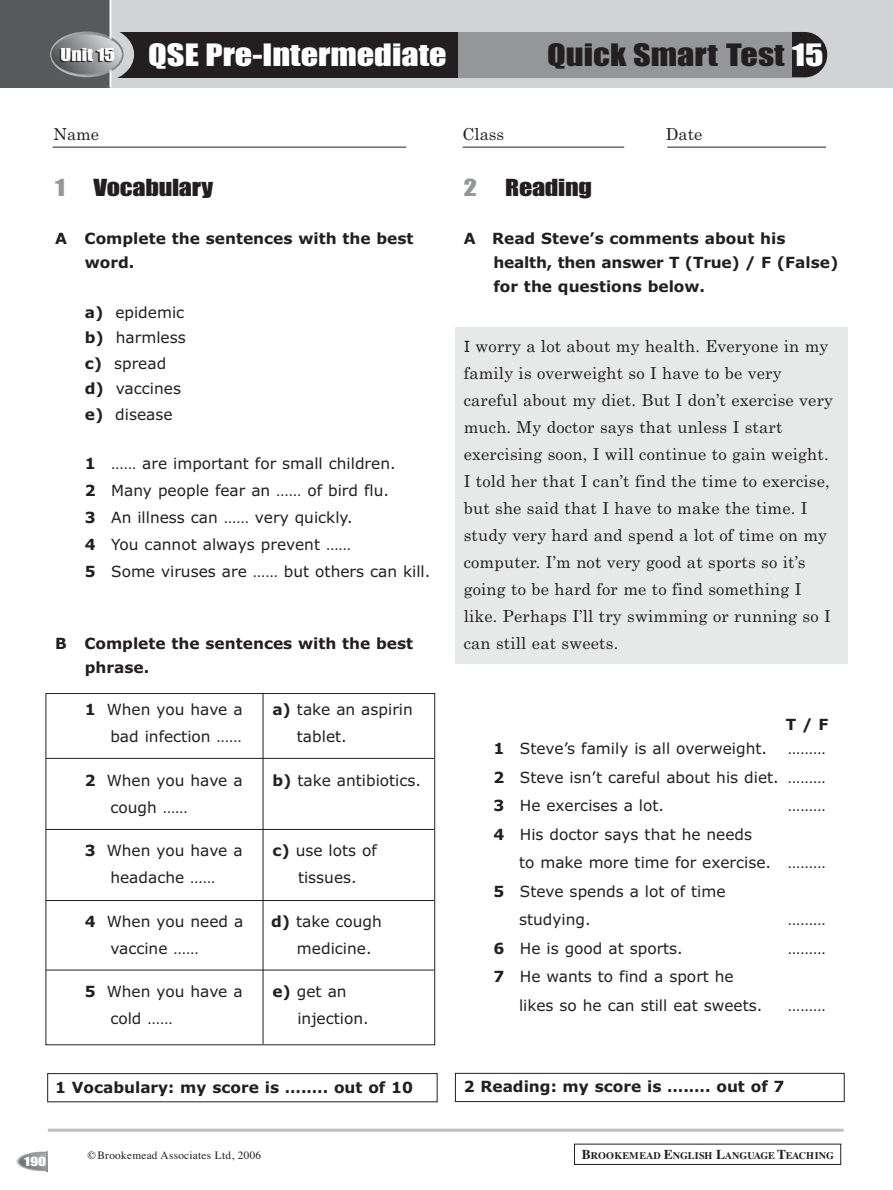
<style>
.page{position:relative;width:893px;height:1190px;background:#fff}
.page>*{position:absolute;margin:0;border:0;box-sizing:border-box;transform-origin:0 0}
.t1{font:28.5px "Impact";color:#fff;scale:1.2 1}
.t2{font:28.5px "Impact";color:#231f20;scale:1.2 1}
.t3{font:21.75px "Impact";letter-spacing:-.01em;color:#231f20;scale:1.2 1}
.t4{font:21.75px "Impact";color:#949698;scale:1.2 1}
.t5{font:16.5px/27px "Century Schoolbook";letter-spacing:.01em;color:#231f20}
.t6{font:15.3px/25.5px "Verdana";color:#231f20}
.t7{font:700 15.3px/24px "Verdana";color:#231f20}
.t8{font:11.7px "Impact";color:#fff;scale:1.3 1}
.t9{font:11.25px "Times";letter-spacing:.025em;color:#231f20}
.t10{font:700 10.2px "Times";color:#231f20}
.s1{color:#fff}
.s2{font-weight:700}
.s3{font-family:"Verdana";font-size:15.3px}
.s4{font-size:13.5px}
</style>
<div class="page">
<div style="left:46px;top:693px;width:389px;height:352px;border:1px solid #231f20"></div>
<div style="left:455px;top:1073px;width:389px;height:29px;border:1px solid #231f20"></div>
<div style="left:47px;top:1073px;width:390px;height:29px;border:1px solid #231f20"></div>
<div style="left:455px;top:327px;width:392px;height:336px;background:#e7e8e8"></div>
<div style="left:109px;top:0;width:783px;height:88px;background:#d1d3d4"></div>
<div style="left:761px;top:32px;width:66px;height:45px;background:#231f20;border-radius:23px"></div>
<div style="left:344px;top:32px;width:447px;height:45px;background:#949698"></div>
<div style="left:117px;top:32px;width:340px;height:45px;background:#231f20"></div>
<svg style="left:16px;top:1151px;width:52px;height:20px"></svg>
<svg style="left:19px;top:1153px;width:47px;height:16px"></svg>
<div style="left:18px;top:1152px;width:48px;height:18px;border:2px solid #949698;border-radius:50%"></div>
<svg style="left:47px;top:1151px;width:1px;height:20px"></svg>
<div style="left:48px;top:1146px;width:29px;height:44px;background:#fff"></div>
<svg style="left:46px;top:1152px;width:1px;height:18px"></svg>
<div style="left:64px;top:27px;width:70px;height:55px;background:#d1d3d4;border-radius:50%"></div>
<div style="left:0;top:0;width:110px;height:88px;background:#58595b"></div>
<svg style="left:50px;top:32px;width:74px;height:45px"></svg>
<hr style="left:109px;top:0;width:2px;height:88px;background:#fff">
<svg style="left:51px;top:34px;width:71px;height:41px"></svg>
<div style="left:51px;top:34px;width:72px;height:41px;border:2px solid #949698;border-radius:50%"></div>
<hr style="left:48px;top:1128px;width:795px;height:3px;background:#bcbec0">
<hr style="left:53px;top:147px;width:353px;height:1px;background:#231f20">
<hr style="left:462px;top:147px;width:162px;height:1px;background:#231f20">
<hr style="left:667px;top:147px;width:159px;height:1px;background:#231f20">
<hr style="left:263px;top:693px;width:1px;height:351px;background:#231f20">
<hr style="left:46px;top:758px;width:388px;height:1px;background:#231f20">
<hr style="left:46px;top:829px;width:388px;height:1px;background:#231f20">
<hr style="left:46px;top:900px;width:388px;height:1px;background:#231f20">
<hr style="left:46px;top:969px;width:388px;height:1px;background:#231f20">
<h1 class="t1" style="left:61px;top:46px;width:323px"><sup>Unit</sup> <sup>15</sup> QSE Pre-Intermediate</h1>
<h1 class="t2" style="left:547px;top:46px;width:232px">Quick Smart Test <span class="s1">15</span></h1>
<p class="t5" style="left:54px;top:122px;width:47px">Name</p>
<p class="t5" style="left:462px;top:122px;width:43px">Class</p>
<p class="t5" style="left:665px;top:122px;width:38px">Date</p>
<h2 class="t4" style="left:55px;top:180px;width:10px">1</h2>
<h2 class="t3" style="left:93px;top:180px;width:101px">Vocabulary</h2>
<p class="t7" style="left:85px;top:228px;width:330px;text-indent:-30px">A Complete the sentences with the best word.</p>
<p class="t6" style="left:85px;top:300px;width:102px"><span class="s2">a)</span> epidemic <span class="s2">b)</span> harmless <span class="s2">c)</span> spread <span class="s2">d)</span> vaccines <span class="s2">e)</span> disease</p>
<p class="t6" style="left:85px;top:451px;width:347px;line-height:27px"><span class="s2">1</span> …… are important for small children.<br><span class="s2">2</span> Many people fear an …… of bird flu.<br><span class="s2">3</span> An illness can …… very quickly.<br><span class="s2">4</span> You cannot always prevent ……<br><span class="s2">5</span> Some viruses are …… but others can kill.</p>
<p class="t7" style="left:85px;top:633px;width:330px;text-indent:-30px">B Complete the sentences with the best phrase.</p>
<p class="t6" style="left:85px;top:698px;width:159px"><span class="s2">1</span> When you have a</p>
<p class="t6" style="left:272px;top:698px;width:142px"><span class="s2">a)</span> take an aspirin</p>
<p class="t6" style="left:110px;top:725px;width:133px">bad infection ……</p>
<p class="t6" style="left:297px;top:725px;width:51px">tablet.</p>
<p class="t6" style="left:85px;top:768px;width:159px"><span class="s2">2</span> When you have a</p>
<p class="t6" style="left:272px;top:768px;width:150px"><span class="s2">b)</span> take antibiotics.</p>
<p class="t6" style="left:110px;top:795px;width:79px">cough ……</p>
<p class="t6" style="left:85px;top:839px;width:159px"><span class="s2">3</span> When you have a</p>
<p class="t6" style="left:272px;top:839px;width:106px"><span class="s2">c)</span> use lots of</p>
<p class="t6" style="left:110px;top:866px;width:106px">headache ……</p>
<p class="t6" style="left:298px;top:866px;width:60px">tissues.</p>
<p class="t6" style="left:85px;top:909px;width:160px"><span class="s2">4</span> When you need a</p>
<p class="t6" style="left:271px;top:909px;width:112px"><span class="s2">d)</span> take cough</p>
<p class="t6" style="left:110px;top:936px;width:90px">vaccine ……</p>
<p class="t6" style="left:297px;top:936px;width:76px">medicine.</p>
<p class="t6" style="left:85px;top:980px;width:159px"><span class="s2">5</span> When you have a</p>
<p class="t6" style="left:272px;top:980px;width:76px"><span class="s2">e)</span> get an</p>
<p class="t6" style="left:110px;top:1007px;width:64px">cold ……</p>
<p class="t6" style="left:297px;top:1007px;width:73px">injection.</p>
<p class="t7" style="left:55px;top:1077px;width:359px">1 Vocabulary: my score is ….…. out of 10</p>
<h2 class="t4" style="left:463px;top:180px;width:12px">2</h2>
<h2 class="t3" style="left:505px;top:180px;width:74px">Reading</h2>
<p class="t7" style="left:493px;top:228px;width:346px;text-indent:-30px">A Read Steve’s comments about his health, then answer T (True) / F (False) for the questions below.</p>
<p class="t5" style="left:463px;top:334px;width:371px"><span class="s3">I</span> worry a lot about my health. Everyone in my family is overweight so I have to be very careful about my diet. But I don’t exercise very much. My doctor says that unless I start exercising soon, I will continue to gain weight.<br>I told her that I can’t find the time to exercise, but she said that I have to make the time. I study very hard and spend a lot of time on my computer. I’m not very good at sports so it’s going to be hard for me to find something I like. Perhaps I’ll try swimming or running so I can still eat sweets.</p>
<p class="t7" style="left:786px;top:714px;width:44px">T / F</p>
<p class="t6" style="left:493px;top:737px;width:275px"><span class="s2">1</span> Steve’s family is all overweight.</p>
<p class="t6" style="left:493px;top:735px;width:334px;line-height:28.5px;text-align:justify;text-indent:294px">……… <span class="s2">2</span> Steve isn’t careful about his diet. ……… <span class="s2">3</span> He exercises a lot.</p>
<p class="t6" style="left:787px;top:794px;width:39px">………</p>
<p class="t6" style="left:493px;top:822px;width:260px"><span class="s2">4</span> His doctor says that he needs</p>
<p class="t6" style="left:519px;top:851px;width:308px">to make more time for exercise. ………</p>
<p class="t6" style="left:493px;top:879px;width:233px"><span class="s2">5</span> Steve spends a lot of time</p>
<p class="t6" style="left:519px;top:908px;width:73px">studying.</p>
<p class="t6" style="left:787px;top:908px;width:39px">………</p>
<p class="t6" style="left:493px;top:936px;width:191px"><span class="s2">6</span> He is good at sports.</p>
<p class="t6" style="left:787px;top:936px;width:39px">………</p>
<p class="t6" style="left:519px;top:963px;width:245px;line-height:28.5px;text-indent:-26px"><span class="s2">7</span> He wants to find a sport he likes so he can still eat sweets.</p>
<p class="t6" style="left:787px;top:993px;width:39px">………</p>
<p class="t7" style="left:463px;top:1075px;width:322px">2 Reading: my score is ….…. out of 7</p>
<p class="t8" style="left:24px;top:1157px;width:18px">190</p>
<p class="t9" style="left:88px;top:1150px;width:175px">©Brookemead Associates Ltd, 2006</p>
<p class="t10" style="left:581px;top:1151px;width:254px"><span class="s4">B</span>ROOKEMEAD <span class="s4">E</span>NGLISH <span class="s4">L</span>ANGUAGE <span class="s4">T</span>EACHING</p>
</div>
